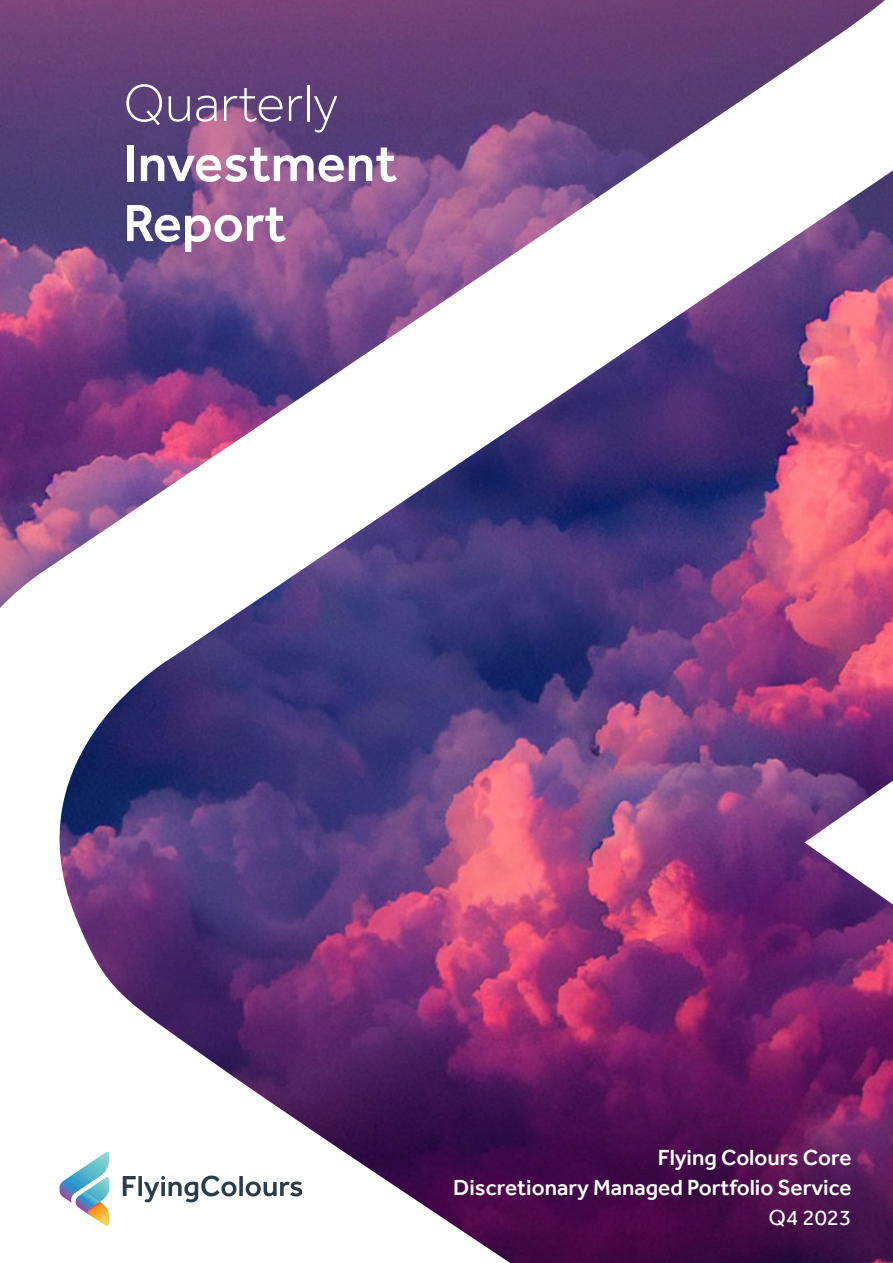
<style>
.page{position:relative;width:893px;height:1263px;background:#fff}
.page>*{position:absolute;margin:0;border:0;box-sizing:border-box;transform-origin:0 0}
.Heading{font:500 54px "Effra";color:#fff}
.Heading-2{font:300 54px "Effra";color:#fff}
.Heading-3{font:500 22.5px/30px "Effra";color:#fff;text-align:right}
.s1{font-weight:400}
</style>
<div class="page">
<img style="left:0;top:0;width:885px;height:608px">
<img style="left:57px;top:170px;width:836px;height:1093px">
<img style="left:60px;top:1152px;width:49px;height:51px">
<svg style="left:75px;top:1177px;width:34px;height:49px"></svg>
<img style="left:75px;top:1192px;width:25px;height:23px">
<svg style="left:123px;top:1176px;width:13px;height:20px"></svg>
<svg style="left:138px;top:1176px;width:4px;height:20px"></svg>
<svg style="left:144px;top:1175px;width:92px;height:27px"></svg>
<svg style="left:239px;top:1176px;width:4px;height:20px"></svg>
<svg style="left:246px;top:1181px;width:56px;height:15px"></svg>
<svg style="left:804px;top:781px;width:89px;height:123px"></svg>
<p class="Heading-2" style="left:123px;top:71px;width:216px">Quarterly</p>
<p class="Heading" style="left:123px;top:131px;width:275px">Investment</p>
<p class="Heading" style="left:123px;top:191px;width:164px">Report</p>
<p class="Heading-3" style="left:453px;top:1142px;width:400px">Flying Colours Core<br>Discretionary Managed Portfolio Service<br><span class="s1">Q4 2023</span></p>
</div>
